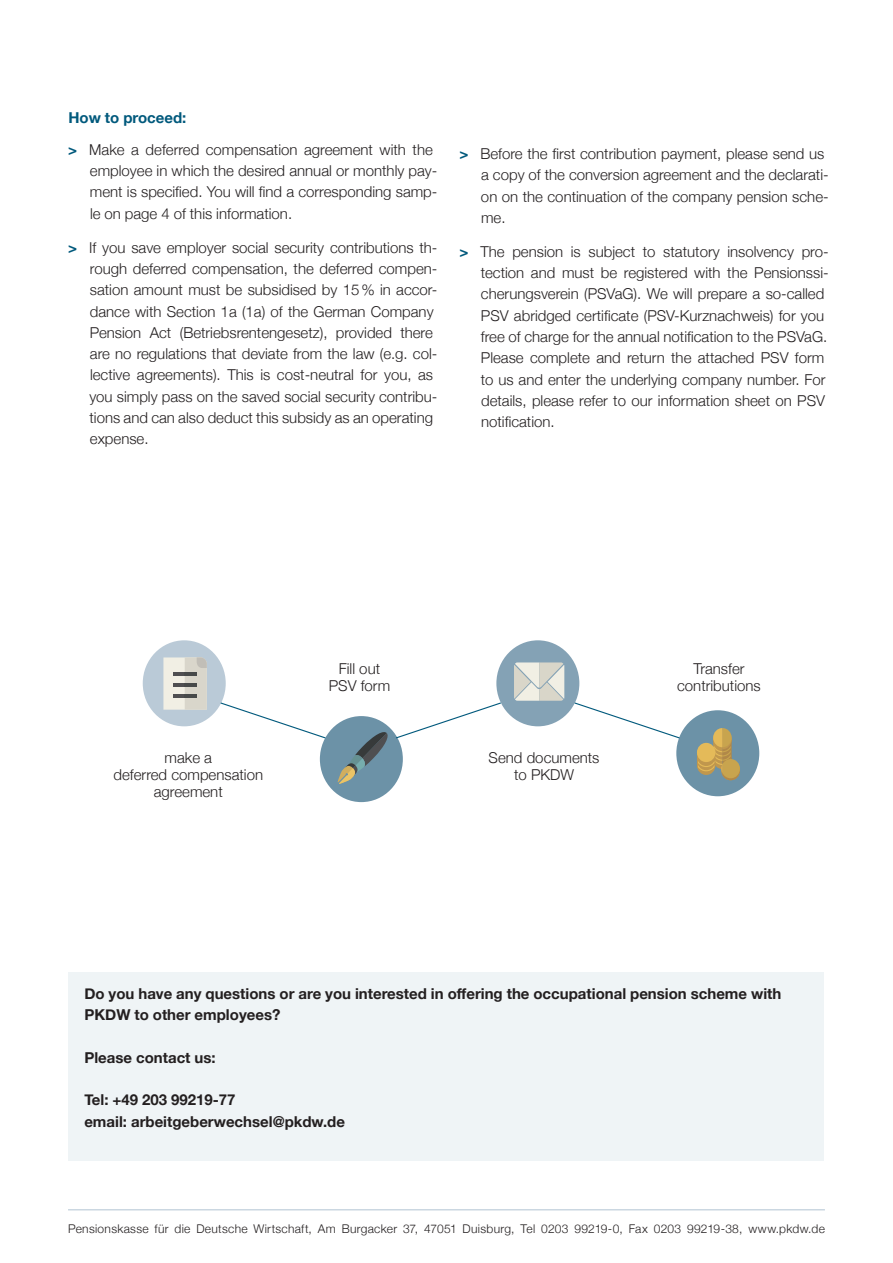
<style>
.page{position:relative;width:893px;height:1263px;background:#fff}
.page>*{position:absolute;margin:0;border:0;box-sizing:border-box;transform-origin:0 0}
.t1{font:300 15px/21.3px "Helvetica Neue";color:#231f20;text-align:center}
.t2{font:700 15px/21.3px "Helvetica Neue";color:#231f20}
.t3{font:300 12px "Helvetica Neue";letter-spacing:.025em;color:#231f20}
.s1{font-weight:700;color:#00597c}
</style>
<div class="page">
<hr style="left:68px;top:1209px;width:757px;height:1px;background:#b2c4d3">
<div style="left:320px;top:716px;width:83px;height:86px;background:#6c92a7;border-radius:50%"></div>
<div style="left:143px;top:640px;width:83px;height:86px;background:#bacad7;border-radius:50%"></div>
<svg style="left:163px;top:657px;width:44px;height:53px;background:#cfcec5"></svg>
<div style="left:496px;top:640px;width:83px;height:86px;background:#84a2b5;border-radius:50%"></div>
<svg style="left:514px;top:662px;width:50px;height:39px;background:#dcdcd3"></svg>
<div style="left:676px;top:710px;width:83px;height:86px;background:#6c92a7;border-radius:50%"></div>
<svg style="left:697px;top:753px;width:18px;height:12px"></svg>
<svg style="left:698px;top:728px;width:42px;height:52px"></svg>
<svg style="left:219px;top:702px;width:108px;height:37px"></svg>
<svg style="left:338px;top:701px;width:164px;height:83px"></svg>
<svg style="left:573px;top:701px;width:108px;height:38px"></svg>
<div style="left:69px;top:972px;width:755px;height:188px;background:#eff4f6"></div>
<p class="t1" style="left:68px;top:101px;width:366px;line-height:32px;text-align:left"><span class="s1">How to proceed:<br>&gt;</span> Make a deferred compensation agreement with the</p>
<p class="t1" style="left:90px;top:159px;width:349px;text-align:justify">employee in which the desired annual or monthly pay&shy;ment is specified. You will find a corresponding samp&shy;le on page 4 of this information.</p>
<p class="t1" style="left:89px;top:236px;width:350px;text-align:left;text-indent:-21px"><span class="s1">&gt;</span> If you save employer social security contributions th&shy;rough deferred compensation, the deferred compen&shy;sation amount must be subsidised by 15 % in accor&shy;dance with Section 1a (1a) of the German Company Pension Act (Betriebsrentengesetz), provided there are no regulations that deviate from the law (e.g. col&shy;lective agreements). This is cost-neutral for you, as you simply pass on the saved social security contribu&shy;tions and can also deduct this subsidy as an operating expense.</p>
<p class="t1" style="left:481px;top:142px;width:349px;text-align:left;text-indent:-22px"><span class="s1">&gt;</span> Before the first contribution payment, please send us a copy of the conversion agreement and the declarati&shy;on on the continuation of the company pension sche&shy;me.</p>
<p class="t1" style="left:481px;top:240px;width:349px;text-align:left;text-indent:-21px"><span class="s1">&gt;</span> The pension is subject to statutory insolvency pro&shy;tection and must be registered with the Pensionssi&shy;cherungsverein (PSVaG). We will prepare a so-called PSV abridged certificate (PSV-Kurznachweis) for you free of charge for the annual notification to the PSVaG.<br>Please complete and return the attached PSV form to us and enter the underlying company number. For details, please refer to our information sheet on PSV notification.</p>
<p class="t1" style="left:114px;top:748px;width:151px;line-height:17px">make a<br>deferred compensation agreement</p>
<p class="t1" style="left:329px;top:659px;width:63px;line-height:17px">Fill out<br>PSV form</p>
<p class="t1" style="left:489px;top:748px;width:112px;line-height:17px">Send documents to PKDW</p>
<p class="t1" style="left:677px;top:659px;width:85px;line-height:17px">Transfer contributions</p>
<p class="t2" style="left:84px;top:983px;width:698px">Do you have any questions or are you interested in offering the occupational pension scheme with<br>PKDW to other employees?</p>
<p class="t2" style="left:84px;top:1047px;width:133px">Please contact us:</p>
<p class="t2" style="left:84px;top:1090px;width:262px">Tel: +49 203 99219-77<br>email: arbeitgeberwechsel@pkdw.de</p>
<p class="t3" style="left:68px;top:1219px;width:758px">Pensionskasse für die Deutsche Wirtschaft, Am Burgacker 37, 47051 Duisburg, Tel 0203 99219-0, Fax 0203 99219-38, www.pkdw.de</p>
</div>
